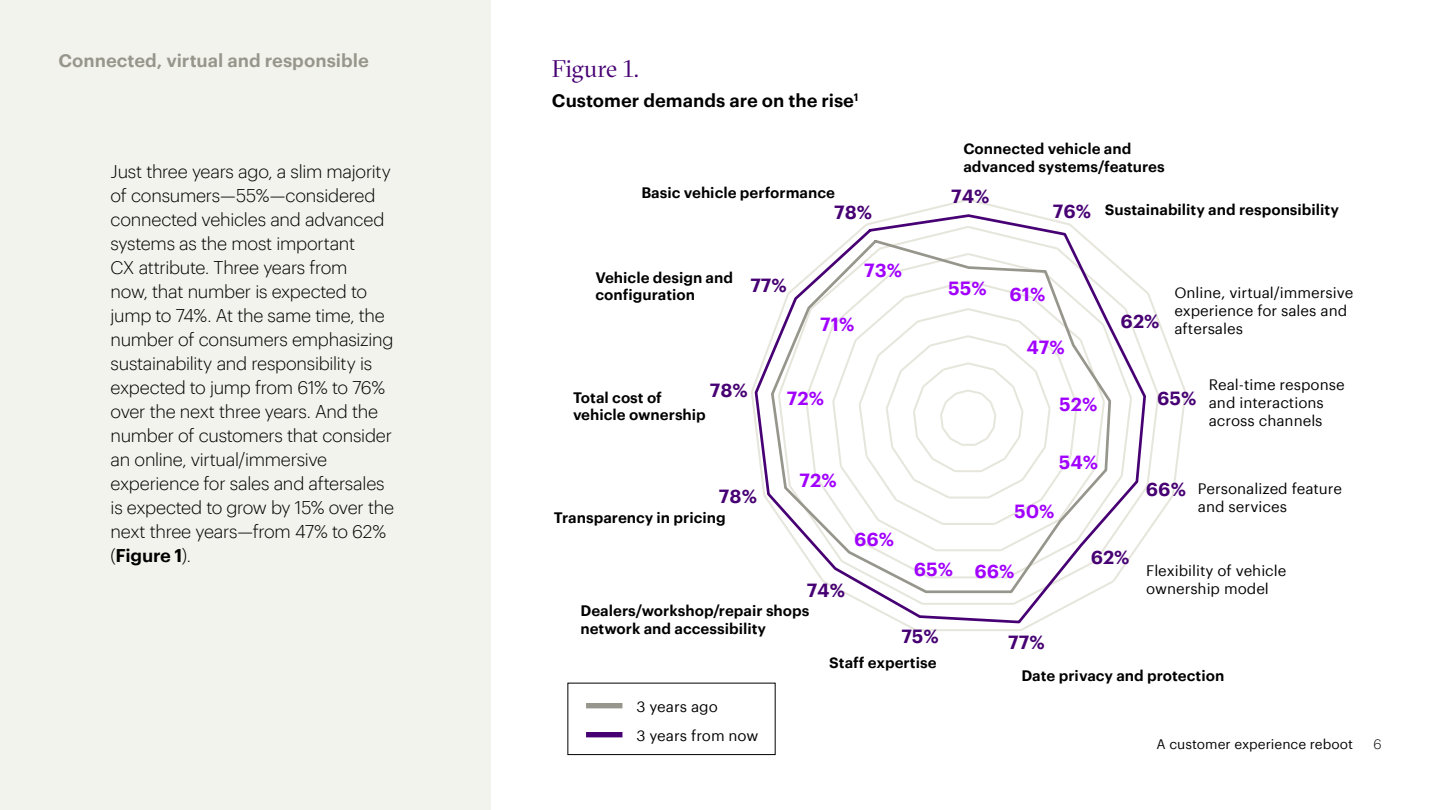
<style>
.page{position:relative;width:1440px;height:810px;background:#fff}
.page>*{position:absolute;margin:0;border:0;box-sizing:border-box;transform-origin:0 0}
.t1{font:24px "GT Sectra Fine";letter-spacing:-.01em;color:#460073}
.t2{font:600 18.6px "Graphik";color:#a100ff}
.t3{font:600 18.6px "Graphik";color:#460073}
.t4{font:300 18px/24px "Graphik";letter-spacing:-.02em;color:#000}
.t5{font:600 18px "Graphik";color:#96968c}
.t6{font:600 18px "Graphik";color:#000}
.t7{font:600 14.85px/17.9px "Graphik";color:#000}
.t8{font:14.85px/17.9px "Graphik";color:#000}
.t9{font:13.5px "Graphik";color:#000}
.t10{font:300 13.5px "Graphik";color:#000}
.s1{font-weight:600}
</style>
<div class="page">
<div style="left:0;top:0;width:490px;height:810px;background:#f3f3ed"></div>
<svg style="left:751px;top:199px;width:435px;height:432px"></svg>
<svg style="left:753px;top:213px;width:394px;height:412px"></svg>
<div style="left:586px;top:703px;width:36px;height:5px;background:#96968c"></div>
<div style="left:586px;top:732px;width:36px;height:5px;background:#460073"></div>
<div style="left:568px;top:683px;width:208px;height:72px;border:1px solid #000"></div>
<p class="t5" style="left:58px;top:47px;width:312px">Connected, virtual and responsible</p>
<p class="t4" style="left:111px;top:159px;width:285px">Just three years ago, a slim majority of consumers—55%—considered connected vehicles and advanced systems as the most important<br>CX attribute. Three years from<br>now, that number is expected to jump to 74%. At the same time, the number of consumers emphasizing sustainability and responsibility is expected to jump from 61% to 76% over the next three years. And the number of customers that consider an online, virtual/immersive experience for sales and aftersales is expected to grow by 15% over the next three years—from 47% to 62% (<span class="s1">Figure 1</span>).</p>
<h1 class="t1" style="left:552px;top:54px;width:89px">Figure 1.</h1>
<p class="t6" style="left:552px;top:86px;width:308px">Customer demands are on the rise<sup>1</sup></p>
<p class="t7" style="left:641px;top:182px;width:195px">Basic vehicle performance</p>
<p class="t3" style="left:834px;top:198px;width:40px">78%</p>
<p class="t7" style="left:963px;top:138px;width:203px">Connected vehicle and advanced systems/features</p>
<p class="t7" style="left:1105px;top:200px;width:236px">Sustainability and responsibility</p>
<p class="t3" style="left:951px;top:182px;width:40px">74%</p>
<p class="t3" style="left:1053px;top:197px;width:40px">76%</p>
<p class="t7" style="left:595px;top:267px;width:139px">Vehicle design and configuration</p>
<p class="t3" style="left:750px;top:271px;width:38px">77%</p>
<p class="t2" style="left:864px;top:256px;width:39px">73%</p>
<p class="t2" style="left:820px;top:310px;width:36px">71%</p>
<p class="t3" style="left:710px;top:376px;width:40px">78%</p>
<p class="t7" style="left:573px;top:387px;width:134px">Total cost of vehicle ownership</p>
<p class="t3" style="left:719px;top:482px;width:40px">78%</p>
<p class="t7" style="left:554px;top:508px;width:174px">Transparency in pricing</p>
<p class="t2" style="left:787px;top:384px;width:39px">72%</p>
<p class="t2" style="left:799px;top:466px;width:39px">72%</p>
<p class="t2" style="left:854px;top:525px;width:42px">66%</p>
<p class="t3" style="left:807px;top:576px;width:40px">74%</p>
<p class="t2" style="left:948px;top:277px;width:99px">55% 61%</p>
<p class="t2" style="left:1026px;top:333px;width:40px">47%</p>
<p class="t2" style="left:1059px;top:390px;width:40px">52%</p>
<p class="t2" style="left:1059px;top:448px;width:41px">54%</p>
<p class="t2" style="left:1014px;top:497px;width:42px">50%</p>
<p class="t3" style="left:1121px;top:307px;width:40px">62%</p>
<p class="t8" style="left:1174px;top:283px;width:180px">Online, virtual/immersive experience for sales and aftersales</p>
<p class="t3" style="left:1157px;top:384px;width:41px">65%</p>
<p class="t8" style="left:1209px;top:374px;width:137px">Real-time response and interactions across channels</p>
<p class="t3" style="left:1146px;top:475px;width:42px">66%</p>
<p class="t8" style="left:1198px;top:479px;width:146px">Personalized feature and services</p>
<p class="t2" style="left:914px;top:556px;width:102px">65% 66%</p>
<p class="t3" style="left:1091px;top:543px;width:40px">62%</p>
<p class="t8" style="left:1146px;top:560px;width:142px">Flexibility of vehicle ownership model</p>
<p class="t7" style="left:580px;top:601px;width:231px">Dealers/workshop/repair shops network and accessibility</p>
<p class="t8" style="left:636px;top:690px;width:124px;line-height:29.7px">3 years ago<br>3 years from now</p>
<p class="t3" style="left:901px;top:622px;width:39px">75%</p>
<p class="t3" style="left:1008px;top:628px;width:38px">77%</p>
<p class="t7" style="left:829px;top:653px;width:109px">Staff expertise</p>
<p class="t7" style="left:1021px;top:665px;width:204px">Date privacy and protection</p>
<p class="t9" style="left:1156px;top:734px;width:198px">A customer experience reboot</p>
<p class="t10" style="left:1373px;top:734px;width:10px">6</p>
</div>
